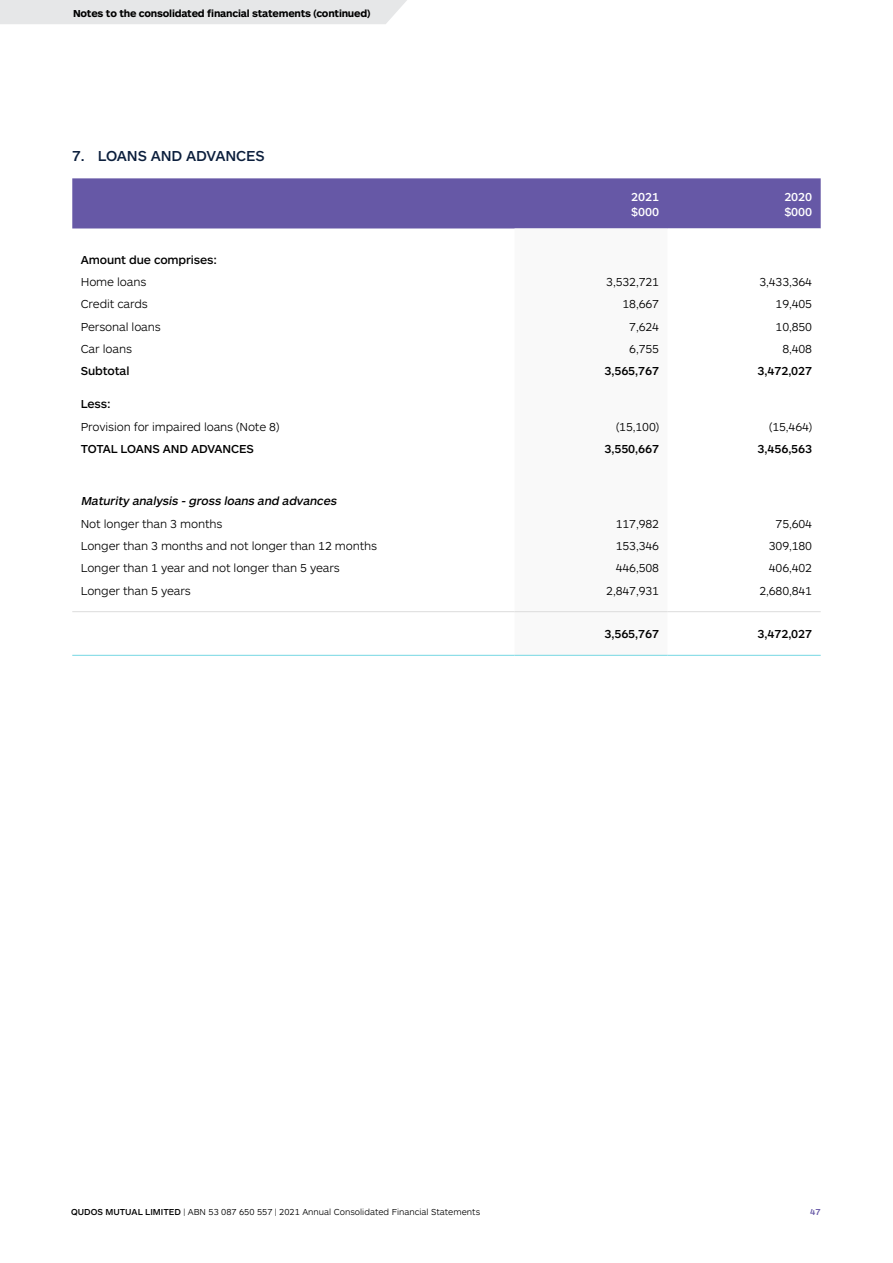
<style>
.page{position:relative;width:893px;height:1263px;background:#fff}
.page>*{position:absolute;margin:0;border:0;box-sizing:border-box;transform-origin:0 0}
.t1{font:500 15px "ARS Maquette";letter-spacing:-.01em;color:#0c1f3d}
.t2{font:300 12px "ARS Maquette";letter-spacing:-.01em;color:#000}
.t3{font:500 12px "ARS Maquette";letter-spacing:-.01em;color:#000}
.t4{font:italic 500 12px "ARS Maquette";color:#000}
.t5{font:500 12px/15px "ARS Maquette";letter-spacing:-.01em;color:#fff}
.t6{font:700 10.5px "ARS Maquette";letter-spacing:-.02em;color:#000}
.t7{font:300 9px "ARS Maquette";color:#000}
.t8{font:500 9px "ARS Maquette";color:#6658a6}
.s1{font-weight:500}
</style>
<div class="page">
<div style="left:72px;top:178px;width:749px;height:50px;background:#6658a6"></div>
<svg style="left:514px;top:228px;width:154px;height:427px"></svg>
<svg style="left:668px;top:228px;width:153px;height:427px"></svg>
<hr style="left:72px;top:611px;width:442px;height:1px;background:#dcdcdc">
<hr style="left:514px;top:611px;width:154px;height:1px;background:#dcdcdc">
<hr style="left:668px;top:611px;width:153px;height:1px;background:#dcdcdc">
<hr style="left:72px;top:655px;width:442px;height:1px;background:#75d7e3">
<hr style="left:514px;top:655px;width:154px;height:1px;background:#75d7e3">
<hr style="left:668px;top:655px;width:153px;height:1px;background:#75d7e3">
<div style="left:0;top:0;width:407px;height:24px;background:#e6e7e8"></div>
<p class="t6" style="left:73px;top:7px;width:299px">Notes to the consolidated financial statements (continued)</p>
<p class="t1" style="left:72px;top:146px;width:194px">7. LOANS AND ADVANCES</p>
<p class="t5" style="left:631px;top:188px;width:29px">2021 $000</p>
<p class="t5" style="left:784px;top:188px;width:29px">2020 $000</p>
<p class="t3" style="left:81px;top:252px;width:138px">Amount due comprises:</p>
<p class="t2" style="left:81px;top:274px;width:67px">Home loans</p>
<p class="t2" style="left:606px;top:274px;width:54px">3,532,721</p>
<p class="t2" style="left:759px;top:274px;width:54px">3,433,364</p>
<p class="t2" style="left:81px;top:296px;width:69px">Credit cards</p>
<p class="t2" style="left:622px;top:296px;width:38px">18,667</p>
<p class="t2" style="left:776px;top:296px;width:38px">19,405</p>
<p class="t2" style="left:81px;top:319px;width:82px">Personal loans</p>
<p class="t2" style="left:629px;top:319px;width:31px">7,624</p>
<p class="t2" style="left:776px;top:319px;width:38px">10,850</p>
<p class="t2" style="left:81px;top:341px;width:53px">Car loans</p>
<p class="t2" style="left:629px;top:341px;width:31px">6,755</p>
<p class="t2" style="left:782px;top:341px;width:31px">8,408</p>
<p class="t3" style="left:81px;top:363px;width:50px">Subtotal</p>
<p class="t3" style="left:605px;top:363px;width:56px">3,565,767</p>
<p class="t3" style="left:758px;top:363px;width:56px">3,472,027</p>
<p class="t3" style="left:81px;top:396px;width:31px">Less:</p>
<p class="t2" style="left:81px;top:419px;width:200px">Provision for impaired loans (Note 8)</p>
<p class="t2" style="left:616px;top:419px;width:45px">(15,100)</p>
<p class="t2" style="left:769px;top:419px;width:45px">(15,464)</p>
<p class="t3" style="left:81px;top:441px;width:175px">TOTAL LOANS AND ADVANCES</p>
<p class="t3" style="left:605px;top:441px;width:56px">3,550,667</p>
<p class="t3" style="left:758px;top:441px;width:56px">3,456,563</p>
<p class="t4" style="left:81px;top:493px;width:260px">Maturity analysis -gross loans and advances</p>
<p class="t2" style="left:81px;top:516px;width:143px">Not longer than 3 months</p>
<p class="t2" style="left:616px;top:516px;width:45px">117,982</p>
<p class="t2" style="left:776px;top:516px;width:38px">75,604</p>
<p class="t2" style="left:81px;top:538px;width:298px">Longer than 3 months and not longer than 12 months</p>
<p class="t2" style="left:616px;top:538px;width:45px">153,346</p>
<p class="t2" style="left:769px;top:538px;width:45px">309,180</p>
<p class="t2" style="left:81px;top:560px;width:261px">Longer than 1 year and not longer than 5 years</p>
<p class="t2" style="left:616px;top:560px;width:45px">446,508</p>
<p class="t2" style="left:769px;top:560px;width:45px">406,402</p>
<p class="t2" style="left:81px;top:583px;width:112px">Longer than 5 years</p>
<p class="t2" style="left:606px;top:583px;width:54px">2,847,931</p>
<p class="t2" style="left:759px;top:583px;width:54px">2,680,841</p>
<p class="t3" style="left:605px;top:626px;width:56px">3,565,767</p>
<p class="t3" style="left:758px;top:626px;width:56px">3,472,027</p>
<p class="t7" style="left:71px;top:1206px;width:411px"><span class="s1">QUDOS MUTUAL LIMITED</span> | ABN 53 087 650 557 | 2021 Annual Consolidated Financial Statements</p>
<p class="t8" style="left:810px;top:1206px;width:12px">47</p>
</div>
